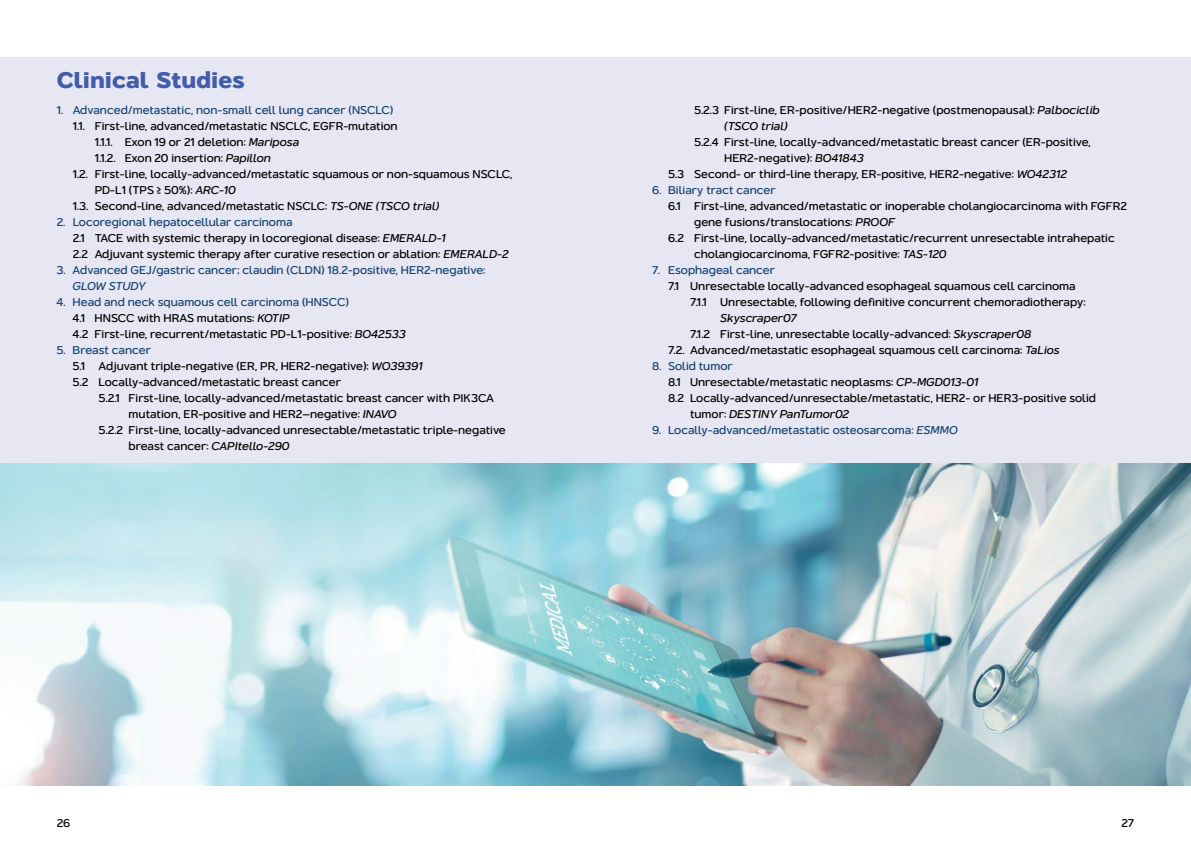
<style>
.page{position:relative;width:1191px;height:842px;background:#fff}
.page>*{position:absolute;margin:0;border:0;box-sizing:border-box;transform-origin:0 0}
.t1{font:700 24px "PSU Stidti";color:#435daa}
.t2{font:12px/16px "PSU Stidti";color:#000}
.t3{font:12px "PSU Stidti";color:#144372}
.t4{font:italic 12px "PSU Stidti";color:#000}
.t5{font:italic 12px "PSU Stidti";letter-spacing:-.025em;color:#144372}
.s1{font-style:italic}
.s2{color:#144372}
.s3{font-style:normal}
</style>
<div class="page">
<img style="left:0;top:463px;width:1191px;height:322px">
<div style="left:0;top:57px;width:1191px;height:406px;background:#e7e6f3"></div>
<h1 class="t1" style="left:57px;top:65px;width:189px">Clinical Studies</h1>
<p class="t3" style="left:57px;top:100px;width:338px">1. Advanced/metastatic, non-small cell lung cancer (NSCLC)</p>
<p class="t2" style="left:73px;top:118px;width:326px">1.1. First-line, advanced/metastatic NSCLC, EGFR-mutation</p>
<p class="t2" style="left:95px;top:134px;width:206px">1.1.1. Exon 19 or 21 deletion: <span class="s1">Mariposa</span></p>
<p class="t2" style="left:95px;top:150px;width:178px">1.1.2. Exon 20 insertion: <span class="s1">Papillon</span></p>
<p class="t2" style="left:73px;top:166px;width:441px">1.2. First-line, locally-advanced/metastatic squamous or non-squamous NSCLC,</p>
<p class="t2" style="left:95px;top:182px;width:143px">PD-L1 (TPS ≥ 50%): <span class="s1">ARC-10</span></p>
<p class="t2" style="left:73px;top:198px;width:368px">1.3. Second-line, advanced/metastatic NSCLC: <span class="s1">TS-ONE (TSCO trial)</span></p>
<p class="t2" style="left:73px;top:214px;width:437px;text-indent:-16px"><span class="s2">2. Locoregional hepatocellular carcinoma<br></span>2.1 TACE with systemic therapy in locoregional disease: <span class="s1">EMERALD-1<br></span>2.2 Adjuvant systemic therapy after curative resection or ablation: <span class="s1">EMERALD-2</span></p>
<p class="t3" style="left:57px;top:260px;width:430px">3. Advanced GEJ/gastric cancer; claudin (CLDN) 18.2-positive, HER2-negative:</p>
<p class="t5" style="left:73px;top:276px;width:75px">GLOW STUDY</p>
<p class="t2" style="left:73px;top:294px;width:335px;text-indent:-16px"><span class="s2">4. Head and neck squamous cell carcinoma (HNSCC)<br></span>4.1 HNSCC with HRAS mutations: <span class="s1">KOTIP<br></span>4.2 First-line, recurrent/metastatic PD-L1-positive: <span class="s1">BO42533</span></p>
<p class="t2" style="left:73px;top:342px;width:351px;text-indent:-16px"><span class="s2">5. Breast cancer<br></span>5.1 Adjuvant triple-negative (ER, PR, HER2-negative): <span class="s1">WO39391<br></span>5.2 Locally-advanced/metastatic breast cancer</p>
<p class="t2" style="left:99px;top:390px;width:397px">5.2.1 First-line, locally-advanced/metastatic breast cancer with PIK3CA</p>
<p class="t2" style="left:129px;top:406px;width:269px">mutation, ER-positive and HER2–negative: <span class="s1">INAVO</span></p>
<p class="t2" style="left:99px;top:422px;width:409px">5.2.2 First-line, locally-advanced unresectable/metastatic triple-negative</p>
<p class="t2" style="left:129px;top:438px;width:162px">breast cancer: <span class="s1">CAPItello-290</span></p>
<p class="t2" style="left:724px;top:102px;width:377px;text-indent:-30px">5.2.3 First-line, ER-positive/HER2-negative (postmenopausal): <span class="s1">Palbociclib (TSCO trial)</span></p>
<p class="t2" style="left:694px;top:134px;width:398px">5.2.4 First-line, locally-advanced/metastatic breast cancer (ER-positive,</p>
<p class="t2" style="left:724px;top:150px;width:141px">HER2-negative): <span class="s1">BO41843</span></p>
<p class="t2" style="left:668px;top:166px;width:400px">5.3 Second- or third-line therapy, ER-positive, HER2-negative: <span class="s1">WO42312</span></p>
<p class="t3" style="left:652px;top:180px;width:125px">6. Biliary tract cancer</p>
<p class="t2" style="left:668px;top:198px;width:460px">6.1 First-line, advanced/metastatic or inoperable cholangiocarcinoma with FGFR2</p>
<p class="t2" style="left:694px;top:214px;width:202px">gene fusions/translocations: <span class="s1">PROOF</span></p>
<p class="t2" style="left:668px;top:230px;width:448px">6.2 First-line, locally-advanced/metastatic/recurrent unresectable intrahepatic</p>
<p class="t2" style="left:694px;top:246px;width:254px">cholangiocarcinoma, FGFR2-positive: <span class="s1">TAS-120</span></p>
<p class="t3" style="left:652px;top:260px;width:124px">7. Esophageal cancer</p>
<p class="t2" style="left:690px;top:278px;width:397px;text-indent:-22px">7.1 Unresectable locally-advanced esophageal squamous cell carcinoma<br>7.1.1 Unresectable, following definitive concurrent chemoradiotherapy:</p>
<p class="t4" style="left:720px;top:308px;width:78px">Skyscraper07</p>
<p class="t2" style="left:690px;top:326px;width:343px">7.1.2 First-line, unresectable locally-advanced: <span class="s1">Skyscraper08</span></p>
<p class="t2" style="left:668px;top:342px;width:393px">7.2. Advanced/metastatic esophageal squamous cell carcinoma: <span class="s1">TaLios</span></p>
<p class="t3" style="left:652px;top:356px;width:82px">8. Solid tumor</p>
<p class="t2" style="left:668px;top:374px;width:312px">8.1 Unresectable/metastatic neoplasms: <span class="s1">CP-MGD013-01</span></p>
<p class="t2" style="left:668px;top:390px;width:429px">8.2 Locally-advanced/unresectable/metastatic, HER2- or HER3-positive solid</p>
<p class="t4" style="left:690px;top:404px;width:161px"><span class="s3">tumor:</span> DESTINY PanTumor02</p>
<p class="t3" style="left:652px;top:420px;width:307px">9. Locally-advanced/metastatic osteosarcoma: <span class="s1">ESMMO</span></p>
<p class="t2" style="left:57px;top:815px;width:15px">26</p>
<p class="t2" style="left:1121px;top:815px;width:14px">27</p>
</div>
